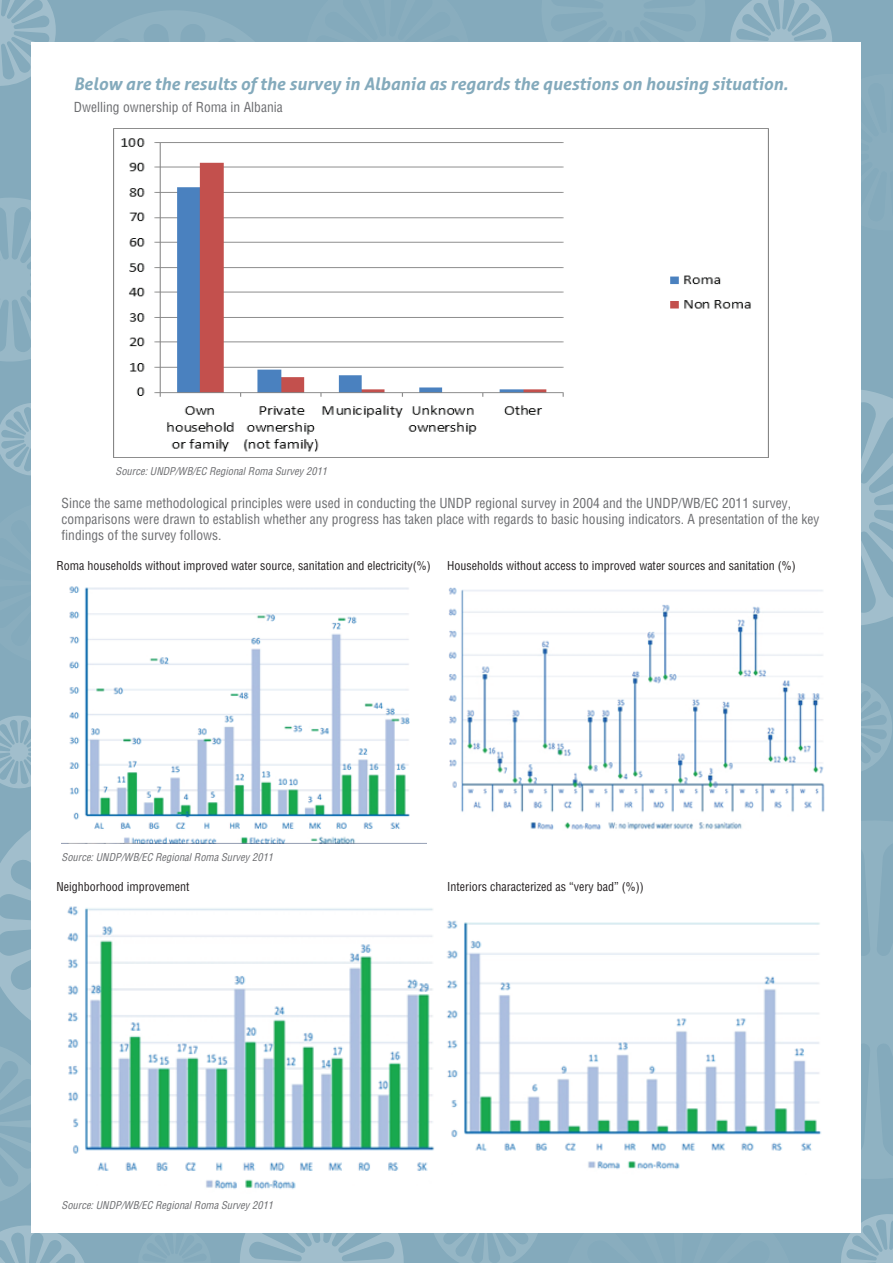
<style>
.page{position:relative;width:893px;height:1263px;background:#84aabc}
.page>*{position:absolute;margin:0;border:0;box-sizing:border-box;transform-origin:0 0}
.t1{font:italic 700 17.25px "Aller";color:#84aabc}
.t2{font:condensed 13.5px/16.2px "Helvetica LT Std";color:#6c6d70}
.t3{font:condensed 12px "Helvetica LT Std";color:#231f20}
.t4{font:italic condensed 10.5px "Helvetica LT Std";color:#6c6d70}
</style>
<div class="page">
<svg style="left:95px;top:11px;width:159px;height:31px;fill:#8fb2c2"></svg>
<svg style="left:559px;top:1232px;width:238px;height:1px"></svg>
<svg style="left:861px;top:821px;width:32px;height:358px;fill:#8fb2c2"></svg>
<svg style="left:0;top:806px;width:32px;height:236px"></svg>
<svg style="left:0;top:198px;width:32px;height:164px"></svg>
<svg style="left:0;top:1042px;width:32px;height:164px"></svg>
<svg style="left:31px;top:501px;width:1px;height:164px"></svg>
<svg style="left:240px;top:1232px;width:164px;height:31px"></svg>
<svg style="left:0;top:1225px;width:90px;height:38px"></svg>
<svg style="left:430px;top:1232px;width:111px;height:31px"></svg>
<svg style="left:841px;top:1214px;width:52px;height:49px"></svg>
<svg style="left:861px;top:683px;width:31px;height:88px"></svg>
<svg style="left:0;top:0;width:56px;height:86px"></svg>
<svg style="left:0;top:716px;width:32px;height:72px"></svg>
<svg style="left:0;top:403px;width:32px;height:73px"></svg>
<svg style="left:138px;top:1232px;width:73px;height:1px"></svg>
<svg style="left:730px;top:0;width:163px;height:625px"></svg>
<div style="left:32px;top:42px;width:829px;height:1190px;background:#fff"></div>
<img style="left:114px;top:128px;width:655px;height:330px">
<img style="left:61px;top:586px;width:360px;height:257px">
<img style="left:448px;top:587px;width:377px;height:243px">
<img style="left:67px;top:906px;width:368px;height:283px">
<img style="left:447px;top:920px;width:374px;height:250px">
<p class="t1" style="left:74px;top:73px;width:716px">Below are the results of the survey in Albania as regards the questions on housing situation.</p>
<p class="t2" style="left:74px;top:99px;width:210px">Dwelling ownership of Roma in Albania</p>
<p class="t4" style="left:115px;top:465px;width:213px">Source: UNDP/WB/EC Regional Roma Survey 2011</p>
<p class="t2" style="left:61px;top:495px;width:759px">Since the same methodological principles were used in conducting the UNDP regional survey in 2004 and the UNDP/WB/EC 2011 survey, comparisons were drawn to establish whether any progress has taken place with regards to basic housing indicators. A presentation of the key findings of the survey follows.</p>
<p class="t3" style="left:56px;top:558px;width:376px">Roma households without improved water source, sanitation and electricity(%)</p>
<p class="t3" style="left:447px;top:558px;width:350px">Households without access to improved water sources and sanitation (%)</p>
<p class="t4" style="left:61px;top:850px;width:213px">Source: UNDP/WB/EC Regional Roma Survey 2011</p>
<p class="t3" style="left:56px;top:879px;width:134px">Neighborhood improvement</p>
<p class="t3" style="left:447px;top:879px;width:198px">Interiors characterized as “very bad” (%))</p>
<p class="t4" style="left:61px;top:1198px;width:213px">Source: UNDP/WB/EC Regional Roma Survey 2011</p>
</div>
